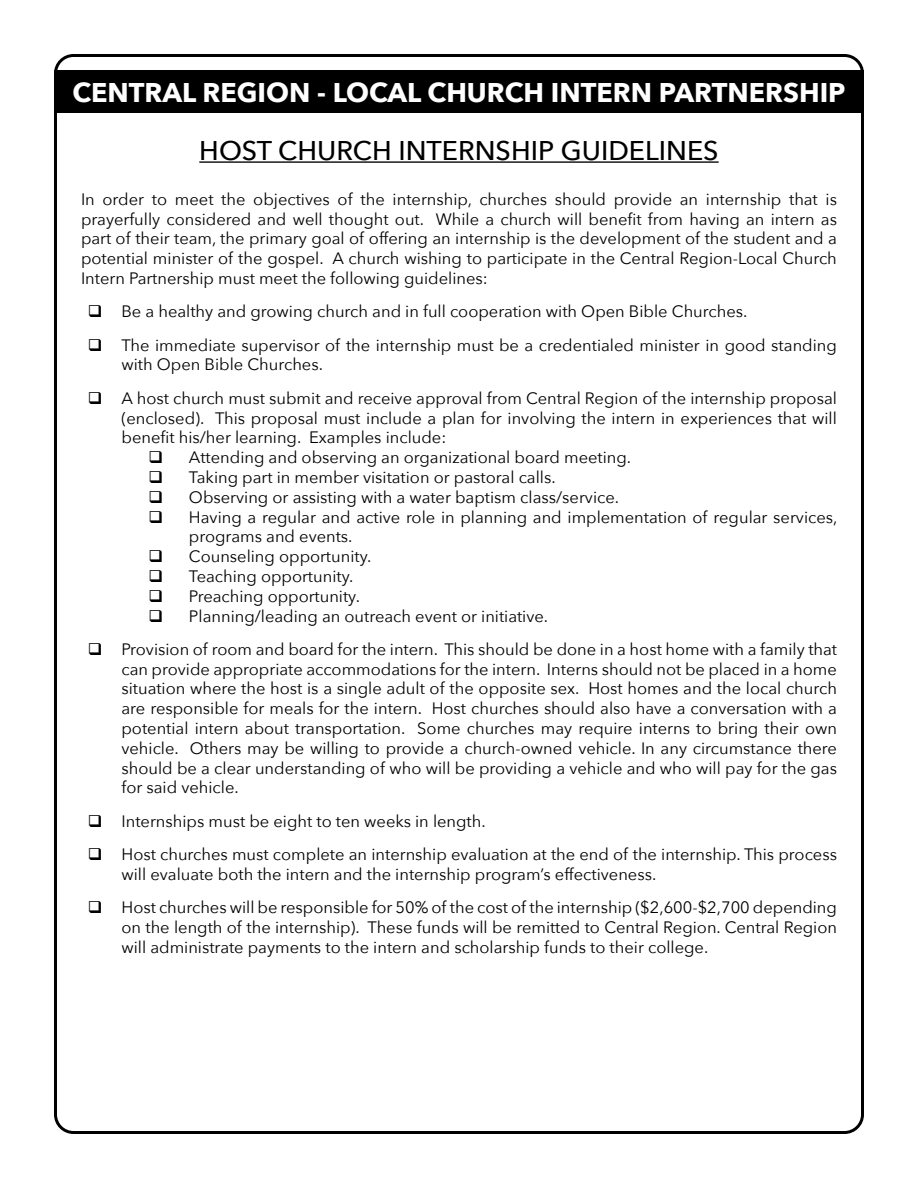
<style>
.page{position:relative;width:918px;height:1188px;background:#fff}
.page>*{position:absolute;margin:0;border:0;box-sizing:border-box;transform-origin:0 0}
.t1{font:700 27px "Avenir Next";color:#fff}
.t2{font:500 27px "Avenir Next";color:#000}
.t3{font:16.5px/19.8px "Avenir Next";color:#000;text-align:justify}
</style>
<div class="page">
<div style="left:54px;top:70px;width:810px;height:42px;background:#000"></div>
<hr style="left:199px;top:161px;width:520px;height:2px;background:#000">
<h1 class="t1" style="left:72px;top:69px;width:775px">CENTRAL REGION - LOCAL CHURCH INTERN PARTNERSHIP</h1>
<h1 class="t2" style="left:199px;top:128px;width:521px">HOST CHURCH INTERNSHIP GUIDELINES</h1>
<p class="t3" style="left:81px;top:188px;width:758px">In order to meet the objectives of the internship, churches should provide an internship that is prayerfully considered and well thought out. While a church will benefit from having an intern as part of their team, the primary goal of offering an internship is the development of the student and a potential minister of the gospel. A church wishing to participate in the Central Region-Local Church Intern Partnership must meet the following guidelines:</p>
<p class="t3" style="left:88px;top:301px;width:661px">❑ Be a healthy and growing church and in full cooperation with Open Bible Churches.</p>
<p class="t3" style="left:121px;top:334px;width:717px;text-indent:-34px">❑ The immediate supervisor of the internship must be a credentialed minister in good standing with Open Bible Churches.</p>
<p class="t3" style="left:121px;top:387px;width:717px;text-indent:-34px">❑ A host church must submit and receive approval from Central Region of the internship proposal (enclosed). This proposal must include a plan for involving the intern in experiences that will benefit his/her learning. Examples include:</p>
<p class="t3" style="left:148px;top:447px;width:484px">❑ Attending and observing an organizational board meeting.</p>
<p class="t3" style="left:148px;top:467px;width:409px">❑ Taking part in member visitation or pastoral calls.</p>
<p class="t3" style="left:148px;top:486px;width:472px">❑ Observing or assisting with a water baptism class/service.</p>
<p class="t3" style="left:189px;top:506px;width:650px;text-indent:-41px">❑ Having a regular and active role in planning and implementation of regular services, programs and events.</p>
<p class="t3" style="left:148px;top:546px;width:224px">❑ Counseling opportunity.</p>
<p class="t3" style="left:148px;top:566px;width:206px">❑ Teaching opportunity.</p>
<p class="t3" style="left:148px;top:585px;width:213px">❑ Preaching opportunity.</p>
<p class="t3" style="left:148px;top:605px;width:401px">❑ Planning/leading an outreach event or initiative.</p>
<p class="t3" style="left:121px;top:638px;width:717px;text-indent:-34px">❑ Provision of room and board for the intern. This should be done in a host home with a family that can provide appropriate accommodations for the intern. Interns should not be placed in a home situation where the host is a single adult of the opposite sex. Host homes and the local church are responsible for meals for the intern. Host churches should also have a conversation with a potential intern about transportation. Some churches may require interns to bring their own vehicle. Others may be willing to provide a church-owned vehicle. In any circumstance there should be a clear understanding of who will be providing a vehicle and who will pay for the gas for said vehicle.</p>
<p class="t3" style="left:88px;top:810px;width:400px">❑ Internships must be eight to ten weeks in length.</p>
<p class="t3" style="left:121px;top:844px;width:717px;text-indent:-34px">❑ Host churches must complete an internship evaluation at the end of the internship. This process will evaluate both the intern and the internship program’s effectiveness.</p>
<p class="t3" style="left:121px;top:897px;width:717px;text-indent:-34px">❑ Host churches will be responsible for 50% of the cost of the internship ($2,600-$2,700 depending on the length of the internship). These funds will be remitted to Central Region. Central Region will administrate payments to the intern and scholarship funds to their college.</p>
</div>
